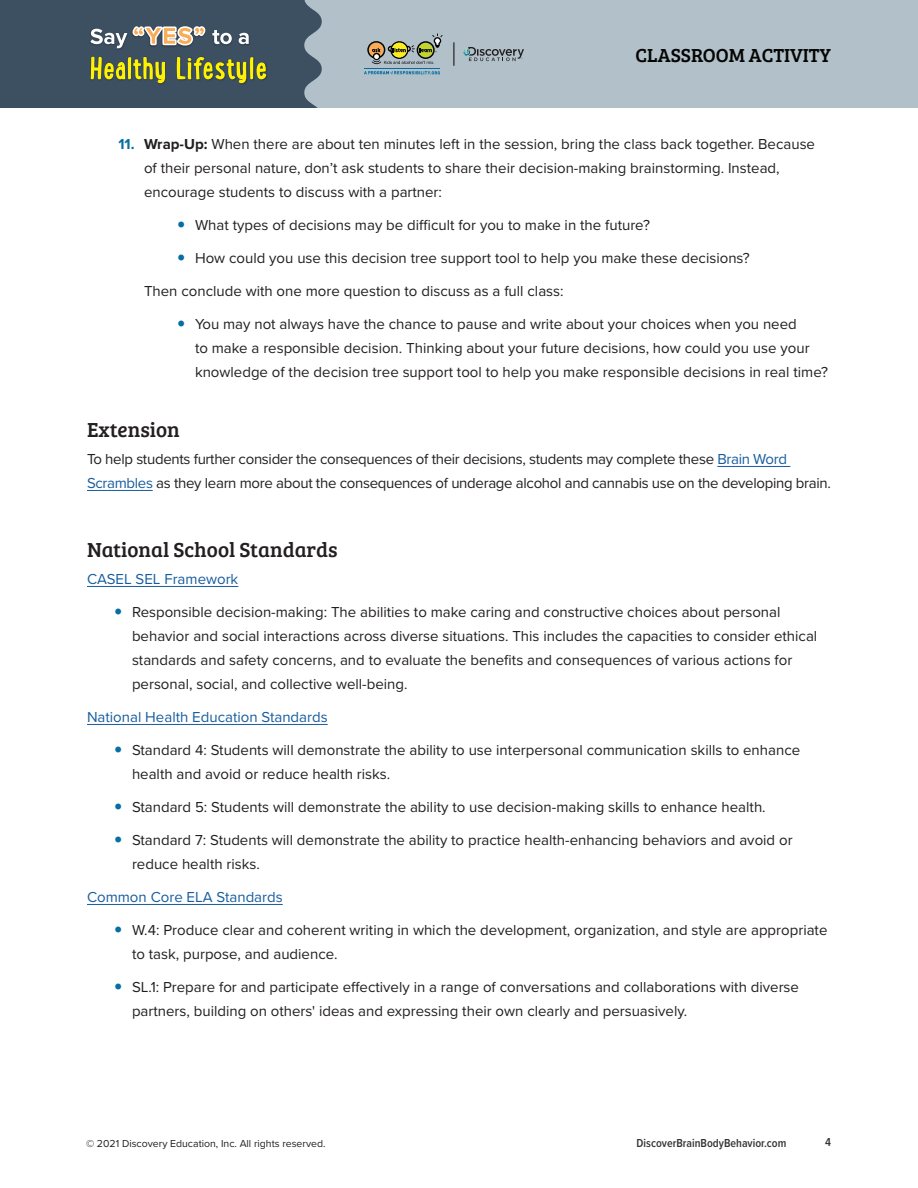
<style>
.page{position:relative;width:918px;height:1188px;background:#fff}
.page>*{position:absolute;margin:0;border:0;box-sizing:border-box;transform-origin:0 0}
.Subhead_1{font:21px "Bree Serif";color:#231f20}
.t1{font:19.5px "Bree Serif";color:#040503}
.Body{font:15px/24px "Proxima Nova";color:#231f20}
.Body-2{font:15px/24px "Proxima Nova";letter-spacing:-.02em;color:#231f20}
.Body_less_space{font:15px "Proxima Nova";color:#175d9e}
.Numbered_list_no_num{font:15px "Proxima Nova";color:#231f20}
.t2{font:600 12px "Proxima Nova Cond";color:#343333}
.t3{font:10.5px "Proxima Nova";color:#231f20}
.s1{font-weight:700;color:#056ea3}
.s2{font-weight:700}
.s3{color:#175d9e}
</style>
<div class="page">
<div style="left:304px;top:0;width:614px;height:108px;background:#b1c0c9"></div>
<svg style="left:463px;top:47px;width:61px;height:14px"></svg>
<svg style="left:454px;top:42px;width:1px;height:24px"></svg>
<svg style="left:367px;top:33px;width:76px;height:32px"></svg>
<svg style="left:364px;top:71px;width:76px;height:4px"></svg>
<hr style="left:364px;top:68px;width:76px;height:1px;background:#046ea2">
<svg style="left:0;top:0;width:322px;height:108px;background:#506063"></svg>
<hr style="left:717px;top:466px;width:73px;height:1px;background:#175d9e">
<hr style="left:87px;top:490px;width:66px;height:1px;background:#175d9e">
<hr style="left:87px;top:586px;width:151px;height:1px;background:#175d9e">
<hr style="left:87px;top:724px;width:241px;height:1px;background:#175d9e">
<hr style="left:87px;top:904px;width:196px;height:1px;background:#175d9e">
<h2 class="t1" style="left:636px;top:41px;width:197px">CLASSROOM ACTIVITY</h2>
<p class="Body" style="left:144px;top:131px;width:673px;text-indent:-26px"><span class="s1">11.</span> <span class="s2">Wrap-Up:</span> When there are about ten minutes left in the session, bring the class back together. Because of their personal nature, don’t ask students to share their decision-making brainstorming. Instead, encourage students to discuss with a partner:</p>
<p class="Body" style="left:195px;top:212px;width:457px">What types of decisions may be difficult for you to make in the future?</p>
<p class="Body" style="left:195px;top:245px;width:556px">How could you use this decision tree support tool to help you make these decisions?</p>
<p class="Numbered_list_no_num" style="left:144px;top:280px;width:421px">Then conclude with one more question to discuss as a full class:</p>
<p class="Body" style="left:195px;top:311px;width:635px">You may not always have the chance to pause and write about your choices when you need<br>to make a responsible decision. Thinking about your future decisions, how could you use your knowledge of the decision tree support tool to help you make responsible decisions in real time?</p>
<p class="Subhead_1" style="left:87px;top:414px;width:94px">Extension</p>
<p class="Body-2" style="left:87px;top:446px;width:745px">To help students further consider the consequences of their decisions, students may complete these <span class="s3">Brain Word<br>Scrambles</span> as they learn more about the consequences of underage alcohol and cannabis use on the developing brain.</p>
<p class="Subhead_1" style="left:87px;top:534px;width:252px">National School Standards</p>
<p class="Body_less_space" style="left:87px;top:568px;width:153px">CASEL SEL Framework</p>
<p class="Body" style="left:132px;top:599px;width:687px">Responsible decision-making: The abilities to make caring and constructive choices about personal behavior and social interactions across diverse situations. This includes the capacities to consider ethical standards and safety concerns, and to evaluate the benefits and consequences of various actions for personal, social, and collective well-being.</p>
<p class="Body_less_space" style="left:87px;top:706px;width:242px">National Health Education Standards</p>
<p class="Body" style="left:132px;top:737px;width:670px">Standard 4: Students will demonstrate the ability to use interpersonal communication skills to enhance health and avoid or reduce health risks.</p>
<p class="Body" style="left:132px;top:794px;width:635px">Standard 5: Students will demonstrate the ability to use decision-making skills to enhance health.</p>
<p class="Body" style="left:132px;top:827px;width:662px">Standard 7: Students will demonstrate the ability to practice health-enhancing behaviors and avoid or reduce health risks.</p>
<p class="Body_less_space" style="left:87px;top:886px;width:197px">Common Core ELA Standards</p>
<p class="Body" style="left:132px;top:917px;width:697px">W.4: Produce clear and coherent writing in which the development, organization, and style are appropriate to task, purpose, and audience.</p>
<p class="Body" style="left:132px;top:974px;width:669px">SL.1: Prepare for and participate effectively in a range of conversations and collaborations with diverse partners, building on others' ideas and expressing their own clearly and persuasively.</p>
<p class="t3" style="left:86px;top:1135px;width:241px">© 2021 Discovery Education, Inc. All rights reserved.</p>
<p class="t2" style="left:637px;top:1134px;width:151px">DiscoverBrainBodyBehavior.com</p>
<p class="t2" style="left:825px;top:1134px;width:7px">4</p>
</div>
